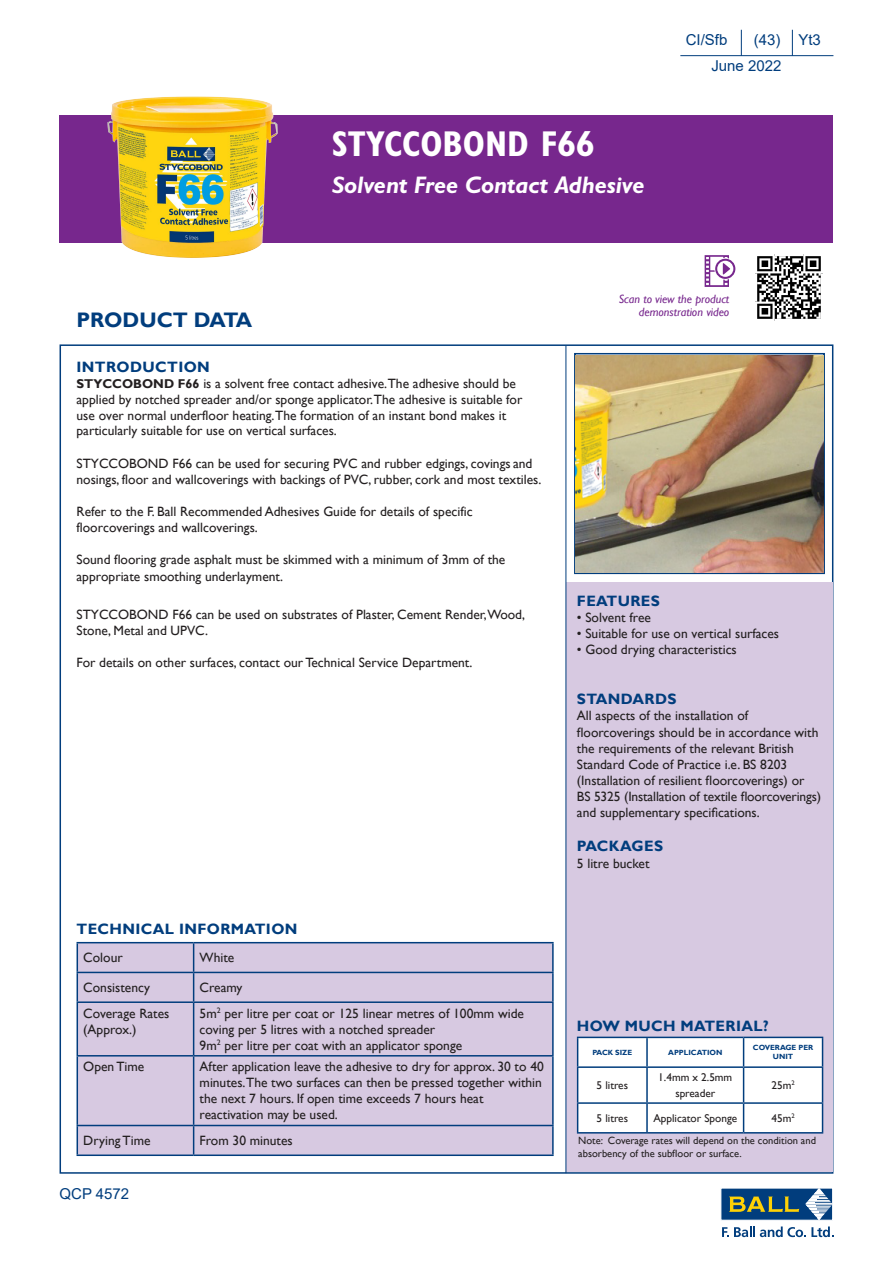
<style>
.page{position:relative;width:893px;height:1263px;background:#fff}
.page>*{position:absolute;margin:0;border:0;box-sizing:border-box;transform-origin:0 0}
.t1{font:700 condensed 36px "Gill Sans MT Std";color:#fff}
.t2{font:italic 700 24px "Gill Sans MT Std";color:#fff}
.t3{font:700 21px "Gill Sans";color:#013d7d}
.t4{font:700 15px "Gill Sans";letter-spacing:.025em;color:#013d7d}
.t5{font:15px "Arial";color:#013d7d}
.t6{font:15px "Arial";color:#013d7d}
.t7{font:13.5px/16px "Gill Sans";color:#231f20}
.t8{font:italic 12px/13.5px "Gill Sans";color:#77278d;text-align:right}
.t9{font:11.25px/16px "Gill Sans";color:#231f20;text-align:center}
.t10{font:10.5px/12.6px "Gill Sans";color:#231f20}
.t11{font:700 7.5px/9px "Gill Sans";color:#013d7d;text-align:center}
.s1{font-weight:700;font-size:12.75px}
.s2{font-style:inherit}
</style>
<div class="page">
<div style="left:566px;top:582px;width:267px;height:590px;background:#d7c9e1"></div>
<hr style="left:680px;top:55px;width:153px;height:1px;background:#013d7d">
<svg style="left:741px;top:30px;width:1px;height:26px"></svg>
<svg style="left:792px;top:30px;width:1px;height:25px"></svg>
<div style="left:60px;top:115px;width:773px;height:127px;background:#77278d"></div>
<hr style="left:566px;top:346px;width:1px;height:827px;background:#013d7d">
<svg style="left:577px;top:1037px;width:246px;height:96px"></svg>
<hr style="left:744px;top:1102px;width:79px;height:2px;background:#013d7d">
<hr style="left:744px;top:1132px;width:79px;height:1px;background:#013d7d">
<div style="left:78px;top:943px;width:474px;height:211px;background:#d7c9e1"></div>
<hr style="left:77px;top:942px;width:117px;height:1px;background:#013d7d">
<hr style="left:552px;top:943px;width:2px;height:29px;background:#013d7d">
<hr style="left:194px;top:942px;width:360px;height:1px;background:#013d7d">
<svg style="left:77px;top:943px;width:1px;height:58px"></svg>
<hr style="left:77px;top:972px;width:117px;height:1px;background:#013d7d">
<svg style="left:193px;top:943px;width:1px;height:58px"></svg>
<hr style="left:552px;top:973px;width:2px;height:28px;background:#013d7d">
<hr style="left:194px;top:972px;width:360px;height:1px;background:#013d7d">
<hr style="left:77px;top:1003px;width:1px;height:52px;background:#013d7d">
<hr style="left:77px;top:1001px;width:117px;height:2px;background:#013d7d">
<hr style="left:193px;top:1003px;width:1px;height:52px;background:#013d7d">
<hr style="left:552px;top:1003px;width:2px;height:52px;background:#013d7d">
<hr style="left:194px;top:1001px;width:360px;height:2px;background:#013d7d">
<hr style="left:77px;top:1056px;width:1px;height:69px;background:#013d7d">
<hr style="left:77px;top:1055px;width:117px;height:1px;background:#013d7d">
<hr style="left:193px;top:1056px;width:1px;height:69px;background:#013d7d">
<hr style="left:552px;top:1056px;width:2px;height:69px;background:#013d7d">
<hr style="left:194px;top:1055px;width:360px;height:1px;background:#013d7d">
<svg style="left:77px;top:1126px;width:1px;height:28px"></svg>
<hr style="left:77px;top:1125px;width:117px;height:1px;background:#013d7d">
<hr style="left:77px;top:1154px;width:117px;height:2px;background:#013d7d">
<svg style="left:193px;top:1126px;width:1px;height:28px"></svg>
<hr style="left:552px;top:1126px;width:2px;height:28px;background:#013d7d">
<hr style="left:194px;top:1125px;width:360px;height:1px;background:#013d7d">
<hr style="left:194px;top:1154px;width:360px;height:2px;background:#013d7d">
<svg style="left:722px;top:1226px;width:111px;height:11px"></svg>
<div style="left:721px;top:1188px;width:112px;height:32px;background:#013d7d"></div>
<svg style="left:729px;top:1196px;width:70px;height:16px"></svg>
<svg style="left:805px;top:1188px;width:28px;height:32px"></svg>
<div style="left:574px;top:353px;width:251px;height:221px;border:2px solid #013d7d"></div>
<svg style="left:705px;top:255px;width:30px;height:32px"></svg>
<img style="left:756px;top:254px;width:66px;height:66px">
<img style="left:76px;top:96px;width:238px;height:162px">
<img style="left:575px;top:355px;width:249px;height:218px">
<p class="t1" style="left:332px;top:123px;width:264px">STYCCOBOND F66</p>
<p class="t2" style="left:332px;top:170px;width:314px">Solvent Free Contact Adhesive</p>
<p class="t6" style="left:686px;top:30px;width:43px">CI/Sfb</p>
<p class="t6" style="left:754px;top:30px;width:28px">(43)</p>
<p class="t6" style="left:798px;top:30px;width:24px">Yt3</p>
<p class="t5" style="left:711px;top:56px;width:72px">June 2022</p>
<p class="t3" style="left:77px;top:307px;width:177px">PRODUCT DATA</p>
<p class="t4" style="left:77px;top:358px;width:135px">INTRODUCTION</p>
<p class="t7" style="left:77px;top:376px;width:447px"><span class="s1">STYCCOBOND F66</span> is a solvent free contact adhesive. The adhesive should be applied by notched spreader and/or sponge applicator. The adhesive is suitable for use over normal underfloor heating. The formation of an instant bond makes it particularly suitable for use on vertical surfaces.</p>
<p class="t7" style="left:77px;top:455px;width:466px">STYCCOBOND F66 can be used for securing PVC and rubber edgings, covings and nosings, floor and wallcoverings with backings of PVC, rubber, cork and most textiles.</p>
<p class="t7" style="left:77px;top:504px;width:398px">Refer to the F. Ball Recommended Adhesives Guide for details of specific floorcoverings and wallcoverings.</p>
<p class="t7" style="left:77px;top:552px;width:430px">Sound flooring grade asphalt must be skimmed with a minimum of 3mm of the appropriate smoothing underlayment.</p>
<p class="t7" style="left:77px;top:606px;width:450px">STYCCOBOND F66 can be used on substrates of Plaster, Cement Render, Wood,<br>Stone, Metal and UPVC.</p>
<p class="t7" style="left:77px;top:655px;width:397px">For details on other surfaces, contact our Technical Service Department.</p>
<p class="t4" style="left:77px;top:920px;width:222px">TECHNICAL INFORMATION</p>
<p class="t7" style="left:83px;top:950px;width:41px">Colour</p>
<p class="t7" style="left:200px;top:950px;width:36px">White</p>
<p class="t7" style="left:83px;top:980px;width:68px">Consistency</p>
<p class="t7" style="left:200px;top:980px;width:44px">Creamy</p>
<p class="t7" style="left:83px;top:1005px;width:88px">Coverage Rates (Approx.)</p>
<p class="t7" style="left:200px;top:1005px;width:326px">5m<sup>2</sup> per litre per coat or 125 linear metres of 100mm wide coving per 5 litres with a notched spreader</p>
<p class="t7" style="left:200px;top:1037px;width:264px">9m<sup>2</sup> per litre per coat with an applicator sponge</p>
<p class="t7" style="left:83px;top:1059px;width:63px">Open Time</p>
<p class="t7" style="left:200px;top:1059px;width:346px">After application leave the adhesive to dry for approx. 30 to 40 minutes.The two surfaces can then be pressed together within the next 7 hours. If open time exceeds 7 hours heat</p>
<p class="t7" style="left:200px;top:1107px;width:140px">reactivation may be used.</p>
<p class="t7" style="left:83px;top:1133px;width:69px">Drying Time</p>
<p class="t7" style="left:200px;top:1133px;width:95px">From 30 minutes</p>
<p class="t5" style="left:60px;top:1183px;width:71px"><span class="s2">QCP</span> 4572</p>
<p class="t8" style="left:619px;top:292px;width:112px">Scan to view the product demonstration video</p>
<p class="t4" style="left:577px;top:592px;width:84px">FEATURES</p>
<p class="t7" style="left:577px;top:609px;width:76px">• Solvent free</p>
<p class="t7" style="left:577px;top:626px;width:204px">• Suitable for use on vertical surfaces</p>
<p class="t7" style="left:577px;top:642px;width:161px">• Good drying characteristics</p>
<p class="t4" style="left:577px;top:690px;width:101px">STANDARDS</p>
<p class="t7" style="left:577px;top:708px;width:243px">All aspects of the installation of floorcoverings should be in accordance with the requirements of the relevant British Standard Code of Practice i.e. BS 8203 (Installation of resilient floorcoverings) or</p>
<p class="t7" style="left:577px;top:789px;width:246px">BS 5325 (Installation of textile floorcoverings) and supplementary specifications.</p>
<p class="t4" style="left:577px;top:837px;width:88px">PACKAGES</p>
<p class="t7" style="left:577px;top:855px;width:74px">5 litre bucket</p>
<p class="t4" style="left:577px;top:1016px;width:193px">HOW MUCH MATERIAL?</p>
<p class="t11" style="left:592px;top:1048px;width:41px">PACK SIZE</p>
<p class="t11" style="left:668px;top:1048px;width:56px">APPLICATION</p>
<p class="t11" style="left:753px;top:1043px;width:62px">COVERAGE PER<br>UNIT</p>
<p class="t9" style="left:597px;top:1077px;width:33px">5 litres</p>
<p class="t9" style="left:658px;top:1069px;width:76px">1.4mm x 2.5mm spreader</p>
<p class="t9" style="left:771px;top:1077px;width:25px">25m<sup>2</sup></p>
<p class="t9" style="left:597px;top:1110px;width:33px">5 litres</p>
<p class="t9" style="left:653px;top:1110px;width:85px">Applicator Sponge</p>
<p class="t9" style="left:771px;top:1110px;width:25px">45m<sup>2</sup></p>
<p class="t10" style="left:578px;top:1134px;width:239px">Note: Coverage rates will depend on the condition and absorbency of the subfloor or surface.</p>
</div>
